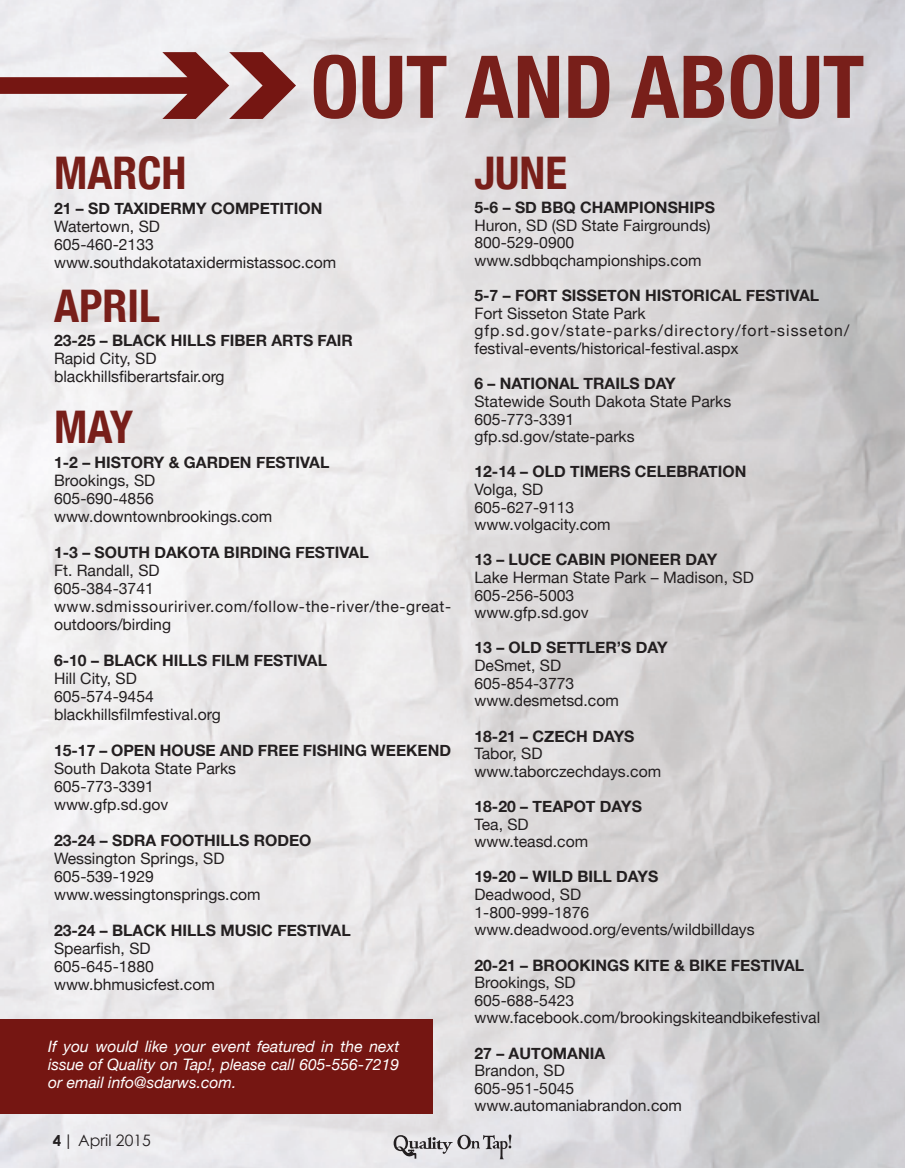
<style>
.page{position:relative;width:905px;height:1168px;background:#fff}
.page>*{position:absolute;margin:0;border:0;box-sizing:border-box;transform-origin:0 0}
.t1{font:700 condensed 86.85px "Helvetica Neue";color:#781f1a}
.t2{font:700 condensed 45px "Helvetica Neue";color:#781f1a}
.t3{font:15.75px/17.5px "Helvetica Neue";color:#231f20}
.t4{font:700 15.75px "Helvetica Neue";color:#231f20}
.t5{font:italic 15.75px/18px "Helvetica Neue";color:#fff;text-align:justify}
.t6{font:15.75px/18px "Helvetica Neue";letter-spacing:.04em;color:#231f20}
.t7{font:15.75px "Century Gothic";color:#231f20}
.s1{font-weight:700;font-size:15px}
</style>
<div class="page">
<img style="left:0;top:0;width:905px;height:1168px">
<svg style="left:393px;top:1134px;width:118px;height:25px"></svg>
<div style="left:0;top:1019px;width:432px;height:95px;background:#751612"></div>
<svg style="left:0;top:52px;width:296px;height:67px"></svg>
<h1 class="t1" style="left:311px;top:15px;width:555px">OUT AND ABOUT</h1>
<h2 class="t2" style="left:54px;top:135px;width:134px">MARCH</h2>
<p class="t4" style="left:54px;top:196px;width:270px">21 – SD TAXIDERMY COMPETITION</p>
<p class="t3" style="left:54px;top:218px;width:284px;line-height:18px">Watertown, SD<br>605-460-2133 www.southdakotataxidermistassoc.com</p>
<h2 class="t2" style="left:54px;top:268px;width:107px">APRIL</h2>
<p class="t4" style="left:54px;top:328px;width:300px">23-25 – BLACK HILLS FIBER ARTS FAIR</p>
<p class="t3" style="left:54px;top:351px;width:172px;line-height:18px">Rapid City, SD blackhillsfiberartsfair.org</p>
<h2 class="t2" style="left:54px;top:390px;width:81px">MAY</h2>
<p class="t4" style="left:54px;top:450px;width:277px">1-2 – HISTORY &amp; GARDEN FESTIVAL</p>
<p class="t3" style="left:54px;top:472px;width:220px;line-height:18px">Brookings, SD<br>605-690-4856 www.downtownbrookings.com</p>
<p class="t4" style="left:54px;top:540px;width:316px">1-3 – SOUTH DAKOTA BIRDING FESTIVAL</p>
<p class="t6" style="left:54px;top:562px;width:399px">Ft. Randall, SD<br>605-384-3741 www.sdmissouririver.com/follow-the-river/the-great&shy;outdoors/birding</p>
<p class="t4" style="left:54px;top:648px;width:274px">6-10 – BLACK HILLS FILM FESTIVAL</p>
<p class="t3" style="left:54px;top:670px;width:168px;line-height:18px">Hill City, SD<br>605-574-9454 blackhillsfilmfestival.org</p>
<p class="t4" style="left:54px;top:738px;width:398px">15-17 – OPEN HOUSE AND FREE FISHING WEEKEND</p>
<p class="t3" style="left:54px;top:760px;width:184px;line-height:18px">South Dakota State Parks<br>605-773-3391 www.gfp.sd.gov</p>
<p class="t4" style="left:54px;top:828px;width:259px">23-24 – SDRA FOOTHILLS RODEO</p>
<p class="t3" style="left:54px;top:850px;width:208px;line-height:18px">Wessington Springs, SD<br>605-539-1929 www.wessingtonsprings.com</p>
<p class="t4" style="left:54px;top:918px;width:298px">23-24 – BLACK HILLS MUSIC FESTIVAL</p>
<p class="t3" style="left:54px;top:940px;width:162px;line-height:18px">Spearfish, SD<br>605-645-1880 www.bhmusicfest.com</p>
<p class="t5" style="left:48px;top:1039px;width:353px">If you would like your event featured in the next issue of Quality on Tap!, please call 605-556-7219 or email info@sdarws.com.</p>
<p class="t7" style="left:53px;top:1131px;width:99px"><span class="s1">4</span> | April 2015</p>
<h2 class="t2" style="left:474px;top:135px;width:94px">JUNE</h2>
<p class="t4" style="left:474px;top:195px;width:242px">5-6 – SD BBQ CHAMPIONSHIPS</p>
<p class="t3" style="left:474px;top:217px;width:238px">Huron, SD (SD State Fairgrounds)<br>800-529-0900 www.sdbbqchampionships.com</p>
<p class="t4" style="left:474px;top:283px;width:346px">5-7 – FORT SISSETON HISTORICAL FESTIVAL</p>
<p class="t3" style="left:474px;top:305px;width:376px">Fort Sisseton State Park gfp.sd.gov/state-parks/directory/fort-sisseton/ festival-events/historical-festival.aspx</p>
<p class="t4" style="left:474px;top:371px;width:203px">6 – NATIONAL TRAILS DAY</p>
<p class="t3" style="left:474px;top:393px;width:258px">Statewide South Dakota State Parks<br>605-773-3391 gfp.sd.gov/state-parks</p>
<p class="t4" style="left:474px;top:459px;width:273px">12-14 – OLD TIMERS CELEBRATION</p>
<p class="t3" style="left:474px;top:481px;width:138px">Volga, SD<br>605-627-9113 www.volgacity.com</p>
<p class="t4" style="left:474px;top:547px;width:244px">13 – LUCE CABIN PIONEER DAY</p>
<p class="t3" style="left:474px;top:570px;width:281px">Lake Herman State Park – Madison, SD<br>605-256-5003<br>www.gfp.sd.gov</p>
<p class="t4" style="left:474px;top:635px;width:195px">13 – OLD SETTLER’S DAY</p>
<p class="t3" style="left:474px;top:658px;width:146px">DeSmet, SD<br>605-854-3773 www.desmetsd.com</p>
<p class="t4" style="left:474px;top:724px;width:161px">18-21 – CZECH DAYS</p>
<p class="t3" style="left:474px;top:746px;width:188px">Tabor, SD www.taborczechdays.com</p>
<p class="t4" style="left:474px;top:794px;width:169px">18-20 – TEAPOT DAYS</p>
<p class="t3" style="left:474px;top:816px;width:115px">Tea, SD www.teasd.com</p>
<p class="t4" style="left:474px;top:864px;width:185px">19-20 – WILD BILL DAYS</p>
<p class="t3" style="left:474px;top:887px;width:282px">Deadwood, SD<br>1-800-999-1876 www.deadwood.org/events/wildbilldays</p>
<p class="t4" style="left:474px;top:952px;width:331px">20-21 – BROOKINGS KITE &amp; BIKE FESTIVAL</p>
<p class="t3" style="left:474px;top:975px;width:347px">Brookings, SD<br>605-688-5423 www.facebook.com/brookingskiteandbikefestival</p>
<p class="t4" style="left:474px;top:1041px;width:132px">27 – AUTOMANIA</p>
<p class="t3" style="left:474px;top:1063px;width:209px">Brandon, SD<br>605-951-5045 www.automaniabrandon.com</p>
</div>
